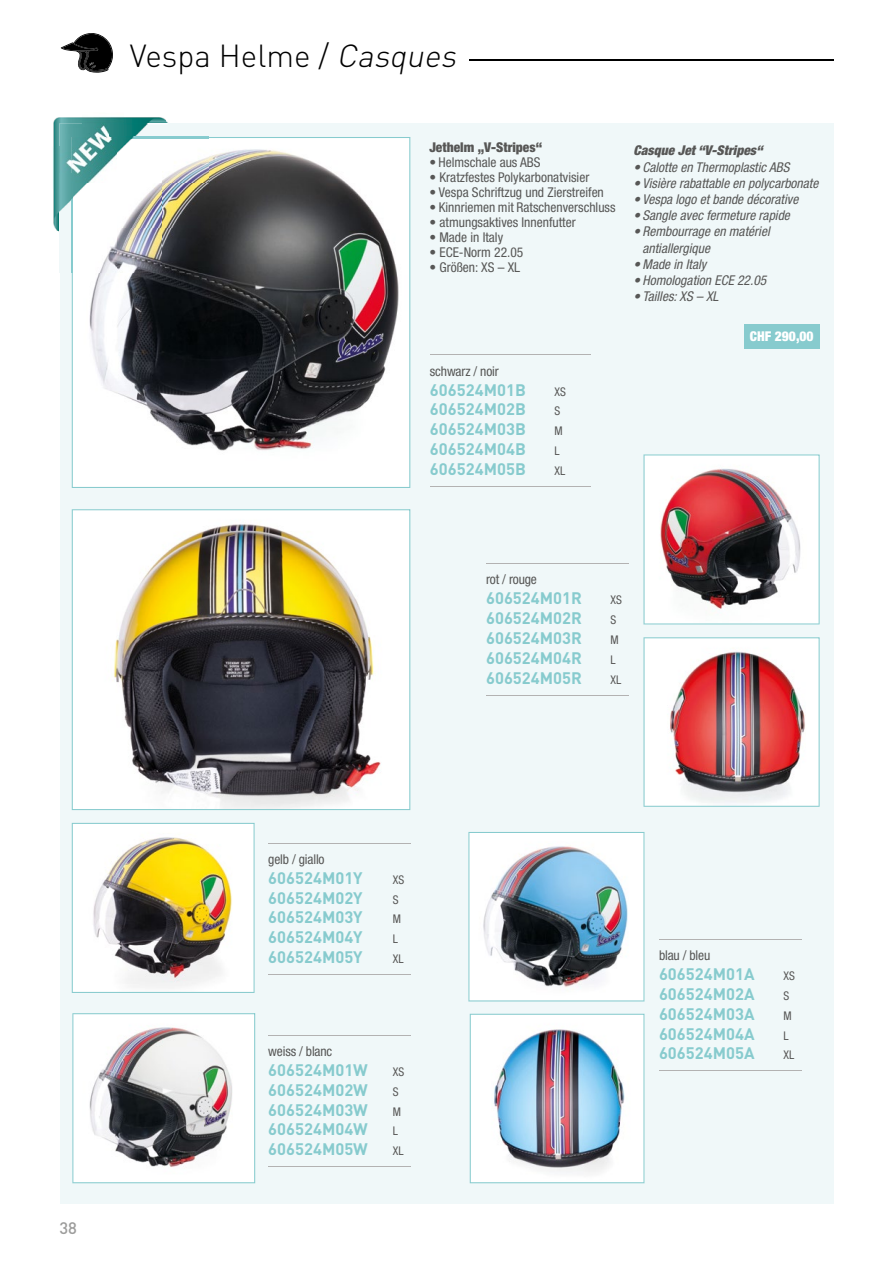
<style>
.page{position:relative;width:893px;height:1263px;background:#fff}
.page>*{position:absolute;margin:0;border:0;box-sizing:border-box;transform-origin:0 0}
.t1{font:300 31.5px "DIN";color:#000}
.t2{font:700 16.5px "DIN";color:#87cbce}
.t3{font:500 16.5px "DIN";color:#9d9d9c}
.t4{font:condensed 13.5px "Helvetica Neue LT Pro";color:#575756}
.t5{font:italic condensed 13.5px/16.2px "Helvetica Neue LT Pro";color:#575756}
.t6{font:italic 900 condensed 13.5px "Helvetica Neue LT Pro";color:#575756}
.t7{font:900 condensed 13.5px "Helvetica Neue LT Pro";color:#575756}
.t8{font:900 condensed 13.5px "Helvetica Neue LT Pro";color:#fff}
.t9{font:condensed 12px "Helvetica Neue LT Pro";color:#575756}
.s1{font-style:italic}
</style>
<div class="page">
<hr style="left:469px;top:59px;width:364px;height:1px;background:#000">
<svg style="left:61px;top:33px;width:52px;height:40px"></svg>
<div style="left:60px;top:123px;width:773px;height:1080px;background:#f0f8f9"></div>
<hr style="left:268px;top:843px;width:142px;height:1px;background:#b3b2b2">
<hr style="left:268px;top:974px;width:142px;height:1px;background:#b3b2b2">
<hr style="left:430px;top:354px;width:161px;height:1px;background:#b3b2b2">
<hr style="left:430px;top:486px;width:161px;height:1px;background:#b3b2b2">
<hr style="left:659px;top:939px;width:142px;height:1px;background:#b3b2b2">
<hr style="left:659px;top:1070px;width:142px;height:1px;background:#b3b2b2">
<img style="left:72px;top:823px;width:183px;height:170px">
<img style="left:468px;top:832px;width:176px;height:169px">
<svg style="left:72px;top:1013px;width:183px;height:170px"></svg>
<img style="left:470px;top:1014px;width:174px;height:169px">
<svg style="left:72px;top:509px;width:338px;height:301px"></svg>
<svg style="left:72px;top:137px;width:338px;height:351px"></svg>
<img style="left:643px;top:637px;width:177px;height:170px">
<div style="left:744px;top:324px;width:76px;height:25px;background:#87cbce"></div>
<img style="left:53px;top:147px;width:7px;height:126px">
<img style="left:53px;top:117px;width:29px;height:30px">
<img style="left:82px;top:116px;width:86px;height:7px">
<img style="left:60px;top:173px;width:12px;height:100px">
<img style="left:60px;top:123px;width:49px;height:50px">
<img style="left:109px;top:123px;width:99px;height:14px">
<img style="left:73px;top:137px;width:135px;height:136px">
<img style="left:72px;top:182px;width:1px;height:91px">
<img style="left:72px;top:137px;width:45px;height:45px">
<hr style="left:486px;top:563px;width:142px;height:1px;background:#b3b2b2">
<hr style="left:486px;top:695px;width:142px;height:1px;background:#b3b2b2">
<hr style="left:268px;top:1035px;width:142px;height:1px;background:#b3b2b2">
<hr style="left:268px;top:1166px;width:142px;height:1px;background:#b3b2b2">
<img style="left:643px;top:454px;width:177px;height:170px">
<h1 class="t1" style="left:130px;top:37px;width:334px">Vespa Helme / <span class="s1">Casques</span></h1>
<p class="t7" style="left:429px;top:139px;width:114px">Jethelm „V-Stripes“</p>
<p class="t4" style="left:429px;top:154px;width:113px">• Helmschale aus ABS</p>
<p class="t4" style="left:429px;top:169px;width:161px">• Kratzfestes Polykarbonatvisier</p>
<p class="t4" style="left:429px;top:184px;width:176px">• Vespa Schriftzug und Zierstreifen</p>
<p class="t4" style="left:429px;top:199px;width:188px">• Kinnriemen mit Ratschenverschluss</p>
<p class="t4" style="left:429px;top:214px;width:148px">• atmungsaktives Innenfutter</p>
<p class="t4" style="left:429px;top:229px;width:75px">• Made in Italy</p>
<p class="t4" style="left:429px;top:244px;width:95px">• ECE-Norm 22.05</p>
<p class="t4" style="left:429px;top:259px;width:92px">• Größen: XS – XL</p>
<p class="t4" style="left:430px;top:363px;width:70px">schwarz / noir</p>
<p class="t2" style="left:430px;top:379px;width:97px">606524M01B</p>
<p class="t9" style="left:554px;top:384px;width:13px">XS</p>
<p class="t2" style="left:430px;top:399px;width:97px">606524M02B</p>
<p class="t9" style="left:554px;top:404px;width:7px">S</p>
<p class="t2" style="left:430px;top:418px;width:97px">606524M03B</p>
<p class="t9" style="left:554px;top:424px;width:10px">M</p>
<p class="t2" style="left:430px;top:438px;width:97px">606524M04B</p>
<p class="t9" style="left:554px;top:444px;width:7px">L</p>
<p class="t2" style="left:430px;top:458px;width:97px">606524M05B</p>
<p class="t9" style="left:554px;top:463px;width:12px">XL</p>
<p class="t6" style="left:634px;top:142px;width:131px">Casque Jet “V-Stripes“</p>
<p class="t5" style="left:634px;top:158px;width:157px">• Calotte en Thermoplastic ABS</p>
<p class="t5" style="left:634px;top:175px;width:186px">• Visière rabattable en polycarbonate</p>
<p class="t5" style="left:634px;top:191px;width:166px">• Vespa logo et bande décorative</p>
<p class="t5" style="left:634px;top:207px;width:158px">• Sangle avec fermeture rapide</p>
<p class="t5" style="left:643px;top:223px;width:129px;text-indent:-9px">• Rembourrage en matériel antiallergique</p>
<p class="t5" style="left:634px;top:256px;width:74px">• Made in Italy</p>
<p class="t5" style="left:634px;top:272px;width:134px">• Homologation ECE 22.05</p>
<p class="t5" style="left:634px;top:288px;width:86px">• Tailles: XS – XL</p>
<p class="t8" style="left:750px;top:328px;width:65px">CHF 290,00</p>
<p class="t4" style="left:486px;top:572px;width:52px">rot / rouge</p>
<p class="t2" style="left:486px;top:587px;width:97px">606524M01R</p>
<p class="t9" style="left:611px;top:593px;width:13px">XS</p>
<p class="t2" style="left:486px;top:607px;width:97px">606524M02R</p>
<p class="t9" style="left:611px;top:613px;width:7px">S</p>
<p class="t2" style="left:486px;top:627px;width:97px">606524M03R</p>
<p class="t9" style="left:611px;top:633px;width:10px">M</p>
<p class="t2" style="left:486px;top:647px;width:97px">606524M04R</p>
<p class="t9" style="left:611px;top:652px;width:7px">L</p>
<p class="t2" style="left:486px;top:667px;width:97px">606524M05R</p>
<p class="t9" style="left:611px;top:672px;width:12px">XL</p>
<p class="t3" style="left:60px;top:1217px;width:19px">38</p>
<p class="t4" style="left:268px;top:851px;width:58px">gelb / giallo</p>
<p class="t2" style="left:268px;top:867px;width:96px">606524M01Y</p>
<p class="t9" style="left:393px;top:872px;width:13px">XS</p>
<p class="t2" style="left:268px;top:887px;width:96px">606524M02Y</p>
<p class="t9" style="left:393px;top:892px;width:7px">S</p>
<p class="t2" style="left:268px;top:906px;width:96px">606524M03Y</p>
<p class="t9" style="left:393px;top:912px;width:10px">M</p>
<p class="t2" style="left:268px;top:926px;width:96px">606524M04Y</p>
<p class="t9" style="left:393px;top:932px;width:7px">L</p>
<p class="t2" style="left:268px;top:946px;width:96px">606524M05Y</p>
<p class="t9" style="left:393px;top:952px;width:12px">XL</p>
<p class="t4" style="left:268px;top:1043px;width:66px">weiss / blanc</p>
<p class="t2" style="left:268px;top:1059px;width:101px">606524M01W</p>
<p class="t9" style="left:393px;top:1065px;width:13px">XS</p>
<p class="t2" style="left:268px;top:1079px;width:101px">606524M02W</p>
<p class="t9" style="left:393px;top:1084px;width:7px">S</p>
<p class="t2" style="left:268px;top:1099px;width:101px">606524M03W</p>
<p class="t9" style="left:393px;top:1104px;width:10px">M</p>
<p class="t2" style="left:268px;top:1119px;width:101px">606524M04W</p>
<p class="t9" style="left:393px;top:1124px;width:7px">L</p>
<p class="t2" style="left:268px;top:1138px;width:101px">606524M05W</p>
<p class="t9" style="left:393px;top:1144px;width:12px">XL</p>
<p class="t4" style="left:659px;top:948px;width:53px">blau / bleu</p>
<p class="t2" style="left:659px;top:963px;width:97px">606524M01A</p>
<p class="t9" style="left:783px;top:969px;width:13px">XS</p>
<p class="t2" style="left:659px;top:983px;width:97px">606524M02A</p>
<p class="t9" style="left:783px;top:989px;width:7px">S</p>
<p class="t2" style="left:659px;top:1003px;width:97px">606524M03A</p>
<p class="t9" style="left:783px;top:1008px;width:10px">M</p>
<p class="t2" style="left:659px;top:1023px;width:97px">606524M04A</p>
<p class="t9" style="left:783px;top:1028px;width:7px">L</p>
<p class="t2" style="left:659px;top:1043px;width:97px">606524M05A</p>
<p class="t9" style="left:783px;top:1048px;width:12px">XL</p>
</div>
